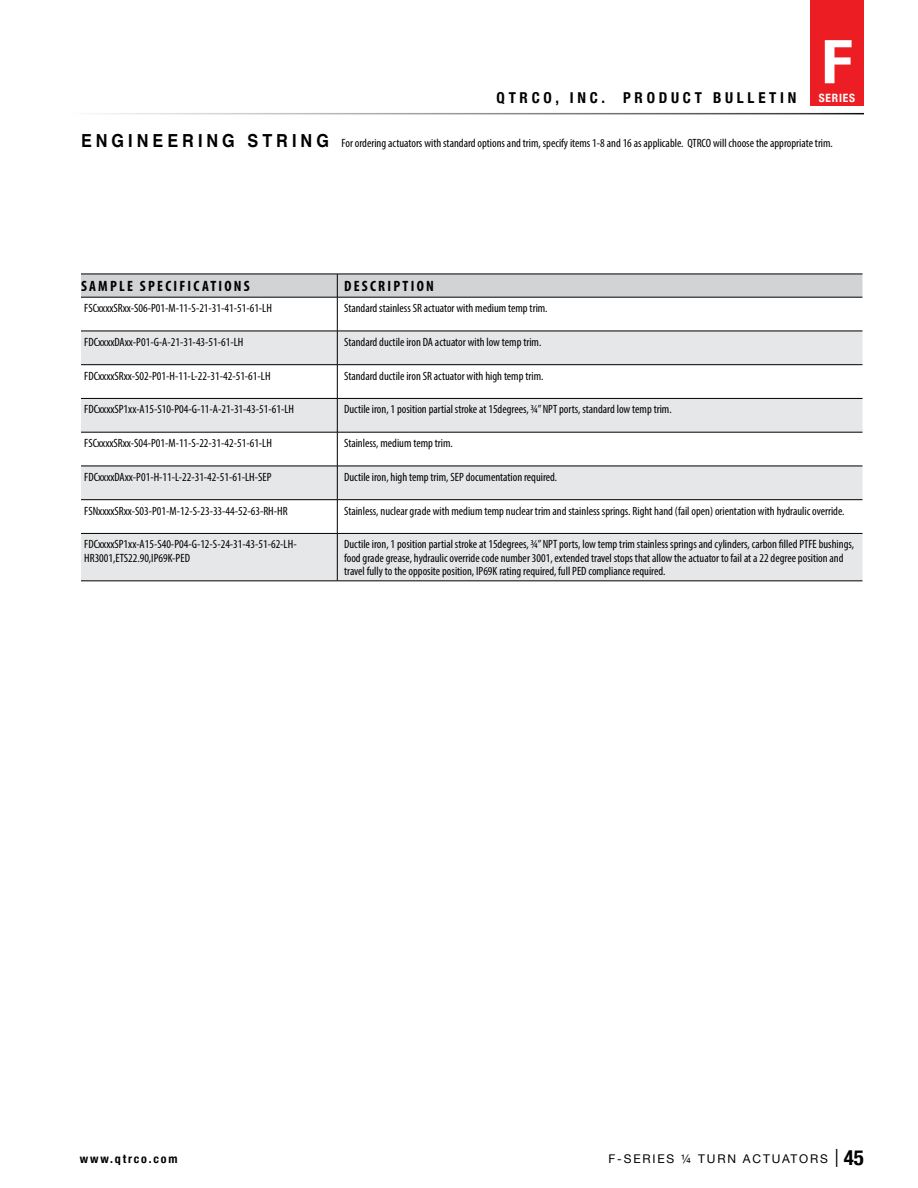
<style>
.page{position:relative;width:918px;height:1188px;background:#fff}
.page>*{position:absolute;margin:0;border:0;box-sizing:border-box;transform-origin:0 0}
.t1{font:700 condensed 60.45px "Helvetica Neue";color:#fff;scale:1.11 1}
.t2{font:700 condensed 15px "Myriad Pro";letter-spacing:.15em;color:#000}
.t3{font:700 condensed 15px "Helvetica Neue";letter-spacing:.25em;color:#000}
.t4{font:condensed 12px/13.2px "Myriad Pro";color:#000}
.t5{font:12px "Helvetica Neue";letter-spacing:.15em;color:#000}
.t6{font:700 condensed 12px "Helvetica Neue";letter-spacing:.15em;color:#000}
.t7{font:700 condensed 11.4px "Helvetica Neue";letter-spacing:.07em;color:#fff}
.s1{font-family:"Helvetica";font-weight:700;font-stretch:normal;font-size:18px}
.s2{font-size:18px}
.s3{font-weight:700;font-stretch:condensed;font-size:21px}
</style>
<div class="page">
<div style="left:810px;top:0;width:54px;height:106px;background:#ed1d24"></div>
<svg style="left:81px;top:298px;width:781px;height:33px"></svg>
<svg style="left:81px;top:332px;width:781px;height:249px;fill:#e6e7e8"></svg>
<hr style="left:81px;top:297px;width:256px;height:1px;background:#000">
<hr style="left:337px;top:297px;width:525px;height:1px;background:#000">
<hr style="left:81px;top:331px;width:256px;height:1px;background:#000">
<hr style="left:337px;top:331px;width:525px;height:1px;background:#000">
<hr style="left:337px;top:364px;width:525px;height:1px;background:#000">
<hr style="left:337px;top:398px;width:525px;height:1px;background:#000">
<hr style="left:337px;top:432px;width:525px;height:1px;background:#000">
<hr style="left:337px;top:466px;width:525px;height:1px;background:#000">
<hr style="left:337px;top:499px;width:525px;height:1px;background:#000">
<hr style="left:337px;top:533px;width:525px;height:1px;background:#000">
<hr style="left:337px;top:581px;width:525px;height:1px;background:#000">
<hr style="left:81px;top:364px;width:256px;height:1px;background:#000">
<hr style="left:81px;top:398px;width:256px;height:1px;background:#000">
<hr style="left:81px;top:432px;width:256px;height:1px;background:#000">
<hr style="left:81px;top:466px;width:256px;height:1px;background:#000">
<hr style="left:81px;top:499px;width:256px;height:1px;background:#000">
<hr style="left:81px;top:533px;width:256px;height:1px;background:#000">
<hr style="left:81px;top:581px;width:256px;height:1px;background:#000">
<svg style="left:81px;top:274px;width:781px;height:23px;background:#c9cbcc"></svg>
<hr style="left:337px;top:297px;width:1px;height:34px;background:#000">
<hr style="left:337px;top:331px;width:1px;height:33px;background:#000">
<hr style="left:337px;top:365px;width:1px;height:33px;background:#000">
<hr style="left:337px;top:399px;width:1px;height:33px;background:#000">
<hr style="left:337px;top:432px;width:1px;height:34px;background:#000">
<hr style="left:337px;top:466px;width:1px;height:34px;background:#000">
<hr style="left:337px;top:500px;width:1px;height:33px;background:#000">
<hr style="left:337px;top:534px;width:1px;height:47px;background:#000">
<h1 class="t1" style="left:821px;top:12px;width:29px">F</h1>
<p class="t7" style="left:819px;top:88px;width:38px">SERIES</p>
<p class="t4" style="left:81px;top:136px;width:753px"><span class="s1">E N G I N E E R I N G S T R I N G</span> For ordering actuators with standard options and trim, specify items 1-8 and 16 as applicable. QTRCO will choose the appropriate trim.</p>
<p class="t3" style="left:497px;top:85px;width:301px">QTRCO, INC. PRODUCT BULLETIN</p>
<p class="t2" style="left:81px;top:277px;width:170px">SAMPLE SPECIFICATIONS</p>
<p class="t2" style="left:344px;top:277px;width:91px">DESCRIPTION</p>
<p class="t4" style="left:84px;top:301px;width:189px">FSCxxxxSRxx-S06-P01-M-11-S-21-31-41-51-61-LH</p>
<p class="t4" style="left:344px;top:301px;width:205px">Standard stainless SR actuator with medium temp trim.</p>
<p class="t4" style="left:84px;top:335px;width:161px">FDCxxxxDAxx-P01-G-A-21-31-43-51-61-LH</p>
<p class="t4" style="left:344px;top:335px;width:199px">Standard ductile iron DA actuator with low temp trim.</p>
<p class="t4" style="left:84px;top:369px;width:188px">FDCxxxxSRxx-S02-P01-H-11-L-22-31-42-51-61-LH</p>
<p class="t4" style="left:344px;top:369px;width:201px">Standard ductile iron SR actuator with high temp trim.</p>
<p class="t4" style="left:84px;top:403px;width:211px">FDCxxxxSP1xx-A15-S10-P04-G-11-A-21-31-43-51-61-LH</p>
<p class="t4" style="left:344px;top:403px;width:329px">Ductile iron, 1 position partial stroke at 15degrees, ¾” NPT ports, standard low temp trim.</p>
<p class="t4" style="left:84px;top:437px;width:189px">FSCxxxxSRxx-S04-P01-M-11-S-22-31-42-51-61-LH</p>
<p class="t4" style="left:344px;top:437px;width:110px">Stainless, medium temp trim.</p>
<p class="t4" style="left:84px;top:470px;width:189px">FDCxxxxDAxx-P01-H-11-L-22-31-42-51-61-LH-SEP</p>
<p class="t4" style="left:344px;top:470px;width:215px">Ductile iron, high temp trim, SEP documentation required.</p>
<p class="t4" style="left:84px;top:504px;width:205px">FSNxxxxSRxx-S03-P01-M-12-S-23-33-44-52-63-RH-HR</p>
<p class="t4" style="left:344px;top:504px;width:502px">Stainless, nuclear grade with medium temp nuclear trim and stainless springs. Right hand (fail open) orientation with hydraulic override.</p>
<p class="t4" style="left:84px;top:538px;width:214px">FDCxxxxSP1xx-A15-S40-P04-G-12-S-24-31-43-51-62-LH-<br>HR3001,ETS22.90,IP69K-PED</p>
<p class="t4" style="left:344px;top:538px;width:512px">Ductile iron, 1 position partial stroke at 15degrees, ¾” NPT ports, low temp trim stainless springs and cylinders, carbon filled PTFE bushings, food grade grease, hydraulic override code number 3001, extended travel stops that allow the actuator to fail at a 22 degree position and travel fully to the opposite position, IP69K rating required, full PED compliance required.</p>
<p class="t6" style="left:80px;top:1149px;width:99px">www.qtrco.com</p>
<p class="t5" style="left:609px;top:1151px;width:257px">F-SERIES ¼ TURN ACTUATORS <span class="s2">|</span> <span class="s3">45</span></p>
</div>
